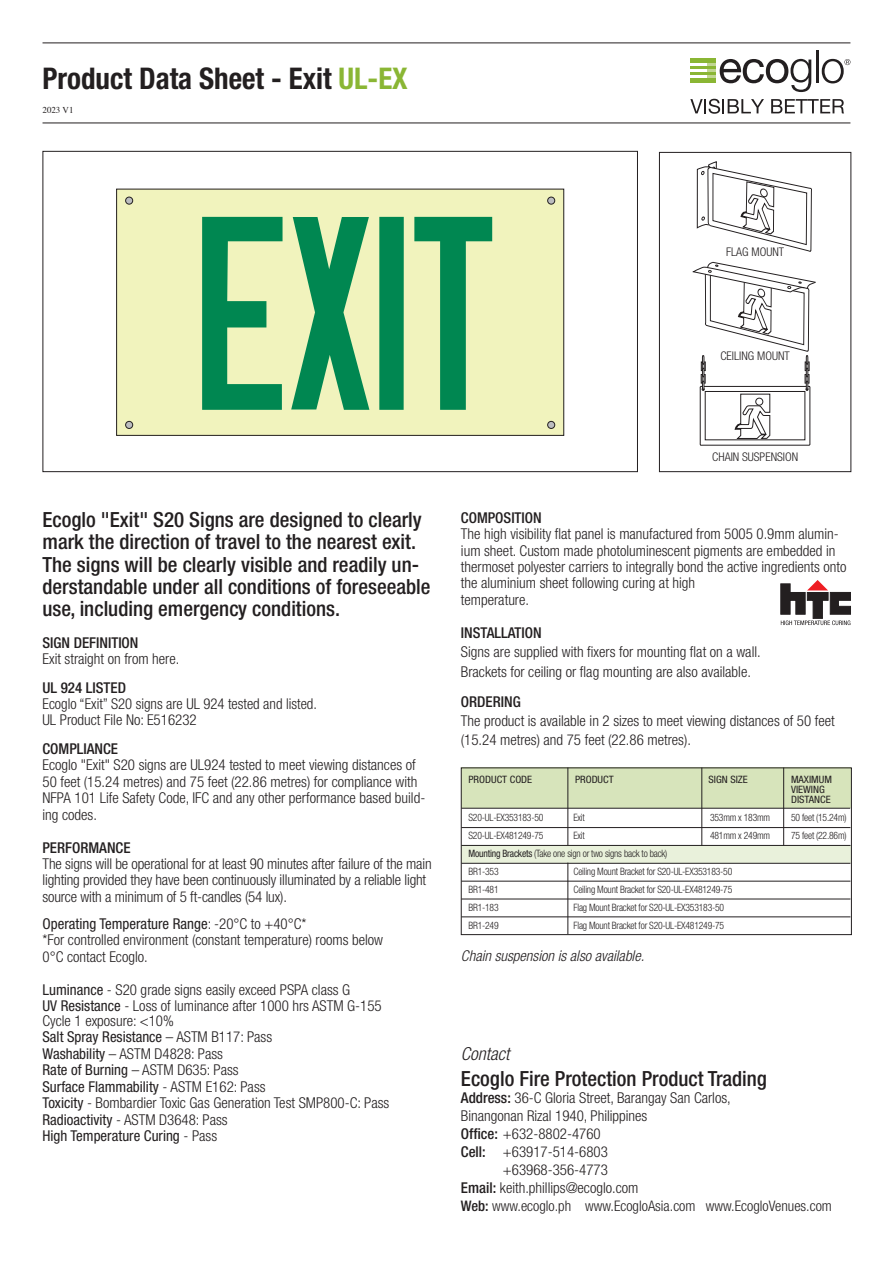
<style>
.page{position:relative;width:893px;height:1263px;background:#fff}
.page>*{position:absolute;margin:0;border:0;box-sizing:border-box;transform-origin:0 0}
.t1{font:700 condensed 29.85px "Helvetica Neue";color:#231f20}
.t2{font:500 condensed 20.85px/22.4px "Helvetica Neue";color:#231f20}
.t3{font:italic 300 condensed 18px "Helvetica Neue";color:#231f20}
.t4{font:300 condensed 15px/16.5px "Helvetica Neue";color:#231f20}
.t5{font:condensed 15px "Helvetica Neue";color:#231f20}
.t6{font:500 condensed 15px "Helvetica Neue";color:#231f20}
.t7{font:italic 300 condensed 15px "Helvetica Neue";color:#231f20}
.t8{font:300 condensed 14.55px "Helvetica Neue";color:#231f20}
.t9{font:300 condensed 12px "Helvetica Neue";color:#231f20}
.t10{font:300 condensed 10.2px "Helvetica Neue";letter-spacing:-.02em;color:#231f20;scale:.95 1}
.t11{font:condensed 10.2px "Helvetica Neue";color:#231f20;scale:1.05 1}
.t12{font:9px "Times";color:#231f20}
.s1{color:#8ab634}
.s2{font-weight:300}
.s3{font-weight:400}
.s4{font-weight:500}
</style>
<div class="page">
<div style="left:690px;top:58px;width:26px;height:5px;background:#8ab634"></div>
<div style="left:690px;top:78px;width:26px;height:5px;background:#8ab634"></div>
<hr style="left:690px;top:72px;width:26px;height:3px;background:#8ab634">
<hr style="left:690px;top:66px;width:26px;height:3px;background:#8ab634">
<svg style="left:707px;top:59px;width:104px;height:33px"></svg>
<hr style="left:816px;top:51px;width:2px;height:32px;background:#231f20">
<svg style="left:822px;top:59px;width:28px;height:24px"></svg>
<svg style="left:690px;top:99px;width:74px;height:15px"></svg>
<svg style="left:771px;top:99px;width:73px;height:14px"></svg>
<hr style="left:43px;top:123px;width:807px;height:1px;background:#231f20">
<hr style="left:43px;top:43px;width:807px;height:1px;background:#231f20">
<div style="left:659px;top:152px;width:192px;height:320px;border:1px solid #231f20"></div>
<svg style="left:693px;top:161px;width:123px;height:285px"></svg>
<svg style="left:781px;top:580px;width:69px;height:45px"></svg>
<div style="left:461px;top:845px;width:390px;height:18px;background:#e9f1db"></div>
<div style="left:461px;top:767px;width:389px;height:41px;background:#d7e4bb"></div>
<hr style="left:461px;top:827px;width:389px;height:1px;background:#231f20">
<hr style="left:461px;top:845px;width:389px;height:1px;background:#231f20">
<hr style="left:461px;top:863px;width:389px;height:1px;background:#231f20">
<hr style="left:461px;top:881px;width:389px;height:1px;background:#231f20">
<hr style="left:461px;top:899px;width:389px;height:1px;background:#231f20">
<hr style="left:461px;top:917px;width:389px;height:1px;background:#231f20">
<hr style="left:461px;top:808px;width:389px;height:1px;background:#231f20">
<hr style="left:568px;top:767px;width:1px;height:78px;background:#231f20">
<hr style="left:568px;top:863px;width:1px;height:71px;background:#231f20">
<hr style="left:702px;top:767px;width:1px;height:79px;background:#231f20">
<hr style="left:783px;top:767px;width:1px;height:79px;background:#231f20">
<div style="left:461px;top:767px;width:391px;height:168px;border:1px solid #231f20"></div>
<div style="left:117px;top:189px;width:447px;height:246px;background:#f1f3bd"></div>
<div style="left:116px;top:189px;width:448px;height:247px;border:1px solid #231f20"></div>
<svg style="left:291px;top:217px;width:78px;height:193px"></svg>
<svg style="left:202px;top:217px;width:81px;height:193px"></svg>
<div style="left:379px;top:217px;width:25px;height:193px;background:#008751"></div>
<svg style="left:414px;top:217px;width:78px;height:193px"></svg>
<div style="left:126px;top:197px;width:7px;height:7px;background:#bcbdc0;border-radius:50%"></div>
<div style="left:125px;top:197px;width:8px;height:7px;border:1px solid #231f20;border-radius:50%"></div>
<div style="left:548px;top:197px;width:7px;height:7px;background:#bcbdc0;border-radius:50%"></div>
<div style="left:547px;top:197px;width:8px;height:7px;border:1px solid #231f20;border-radius:50%"></div>
<div style="left:126px;top:421px;width:7px;height:7px;background:#bcbdc0;border-radius:50%"></div>
<div style="left:125px;top:421px;width:8px;height:8px;border:1px solid #231f20;border-radius:50%"></div>
<div style="left:548px;top:421px;width:7px;height:7px;background:#bcbdc0;border-radius:50%"></div>
<div style="left:547px;top:421px;width:8px;height:8px;border:1px solid #231f20;border-radius:50%"></div>
<p class="t1" style="left:43px;top:60px;width:367px">Product Data Sheet - Exit <span class="s1">UL-EX</span></p>
<p class="t12" style="left:43px;top:105px;width:32px">2023 V1</p>
<p class="t9" style="left:726px;top:245px;width:60px">FLAG MOUNT</p>
<p class="t9" style="left:720px;top:349px;width:71px">CEILING MOUNT</p>
<p class="t2" style="left:43px;top:508px;width:389px">Ecoglo "Exit" S20 Signs are designed to clearly mark the direction of travel to the nearest exit.<br>The signs will be clearly visible and readily un&shy;derstandable under all conditions of foreseeable use, including emergency conditions.</p>
<p class="t6" style="left:43px;top:633px;width:98px">SIGN DEFINITION</p>
<p class="t4" style="left:43px;top:650px;width:138px">Exit straight on from here.</p>
<p class="t6" style="left:43px;top:678px;width:85px">UL 924 LISTED</p>
<p class="t4" style="left:43px;top:695px;width:276px">Ecoglo “Exit” S20 signs are UL 924 tested and listed.</p>
<p class="t4" style="left:43px;top:712px;width:156px">UL Product File No: E516232</p>
<p class="t6" style="left:43px;top:740px;width:77px">COMPLIANCE</p>
<p class="t4" style="left:43px;top:757px;width:384px">Ecoglo "Exit" S20 signs are UL924 tested to meet viewing distances of 50 feet (15.24 metres) and 75 feet (22.86 metres) for compliance with NFPA 101 Life Safety Code, IFC and any other performance based build&shy;ing codes.</p>
<p class="t6" style="left:43px;top:838px;width:90px">PERFORMANCE</p>
<p class="t4" style="left:43px;top:855px;width:391px">The signs will be operational for at least 90 minutes after failure of the main lighting provided they have been continuously illuminated by a reliable light source with a minimum of 5 ft-candles (54 lux).</p>
<p class="t5" style="left:43px;top:915px;width:266px">Operating Temperature Range<span class="s2">: -20°C to +40°C*</span></p>
<p class="t4" style="left:43px;top:931px;width:342px">*For controlled environment (constant temperature) rooms below</p>
<p class="t4" style="left:43px;top:948px;width:107px">0°C contact Ecoglo.</p>
<p class="t4" style="left:43px;top:981px;width:309px"><span class="s3">Luminance</span> - S20 grade signs easily exceed PSPA class G</p>
<p class="t4" style="left:43px;top:997px;width:341px"><span class="s3">UV Resistance</span> - Loss of luminance after 1000 hrs ASTM G-155</p>
<p class="t4" style="left:43px;top:1012px;width:133px">Cycle 1 exposure: &lt;10%</p>
<p class="t5" style="left:43px;top:1028px;width:231px">Salt Spray Resistance <span class="s2">– ASTM B117: Pass</span></p>
<p class="t4" style="left:43px;top:1045px;width:182px"><span class="s3">Washability</span> – ASTM D4828: Pass</p>
<p class="t4" style="left:43px;top:1061px;width:198px"><span class="s3">Rate of Burning</span> – ASTM D635: Pass</p>
<p class="t5" style="left:43px;top:1078px;width:225px">Surface Flammability <span class="s2">- ASTM E162: Pass</span></p>
<p class="t4" style="left:43px;top:1094px;width:348px"><span class="s3">Toxicity</span> - Bombardier Toxic Gas Generation Test SMP800-C: Pass</p>
<p class="t4" style="left:43px;top:1111px;width:187px"><span class="s3">Radioactivity</span> - ASTM D3648: Pass</p>
<p class="t5" style="left:43px;top:1127px;width:176px">High Temperature Curing <span class="s2">- Pass</span></p>
<p class="t9" style="left:712px;top:450px;width:87px">CHAIN SUSPENSION</p>
<p class="t6" style="left:461px;top:508px;width:82px">COMPOSITION</p>
<p class="t4" style="left:461px;top:525px;width:387px">The high visibility flat panel is manufactured from 5005 0.9mm alumin&shy;ium sheet. Custom made photoluminescent pigments are embedded in thermoset polyester carriers to integrally bond the active ingredients onto the aluminium sheet following curing at high</p>
<p class="t4" style="left:461px;top:591px;width:70px">temperature.</p>
<p class="t6" style="left:461px;top:623px;width:82px">INSTALLATION</p>
<p class="t4" style="left:461px;top:643px;width:301px">Signs are supplied with fixers for mounting flat on a wall.</p>
<p class="t4" style="left:461px;top:663px;width:292px">Brackets for ceiling or flag mounting are also available.</p>
<p class="t6" style="left:461px;top:692px;width:61px">ORDERING</p>
<p class="t4" style="left:461px;top:711px;width:375px;line-height:19.5px">The product is available in 2 sizes to meet viewing distances of 50 feet (15.24 metres) and 75 feet (22.86 metres).</p>
<p class="t11" style="left:468px;top:773px;width:62px">PRODUCT CODE</p>
<p class="t11" style="left:575px;top:773px;width:38px">PRODUCT</p>
<p class="t11" style="left:708px;top:773px;width:39px">SIGN SIZE</p>
<p class="t11" style="left:791px;top:773px;width:40px">MAXIMUM</p>
<p class="t11" style="left:791px;top:783px;width:34px">VIEWING</p>
<p class="t11" style="left:791px;top:793px;width:39px">DISTANCE</p>
<p class="t10" style="left:468px;top:811px;width:80px">S20-UL-EX353183-50</p>
<p class="t10" style="left:573px;top:811px;width:13px">Exit</p>
<p class="t10" style="left:710px;top:811px;width:65px">353mm x 183mm</p>
<p class="t10" style="left:791px;top:811px;width:60px">50 feet (15.24m)</p>
<p class="t10" style="left:468px;top:829px;width:80px">S20-UL-EX481249-75</p>
<p class="t10" style="left:573px;top:829px;width:13px">Exit</p>
<p class="t10" style="left:710px;top:829px;width:65px">481mm x 249mm</p>
<p class="t10" style="left:791px;top:829px;width:60px">75 feet (22.86m)</p>
<p class="t10" style="left:468px;top:847px;width:211px"><span class="s3">Mounting Brackets</span> (Take one sign or two signs back to back)</p>
<p class="t10" style="left:468px;top:865px;width:33px">BR1-353</p>
<p class="t10" style="left:573px;top:865px;width:169px">Ceiling Mount Bracket for S20-UL-EX353183-50</p>
<p class="t10" style="left:468px;top:883px;width:33px">BR1-481</p>
<p class="t10" style="left:573px;top:883px;width:169px">Ceiling Mount Bracket for S20-UL-EX481249-75</p>
<p class="t10" style="left:468px;top:901px;width:33px">BR1-183</p>
<p class="t10" style="left:573px;top:901px;width:160px">Flag Mount Bracket for S20-UL-EX353183-50</p>
<p class="t10" style="left:468px;top:919px;width:33px">BR1-249</p>
<p class="t10" style="left:573px;top:919px;width:160px">Flag Mount Bracket for S20-UL-EX481249-75</p>
<p class="t7" style="left:461px;top:947px;width:185px">Chain suspension is also available.</p>
<p class="t3" style="left:461px;top:1044px;width:50px">Contact</p>
<p class="t2" style="left:461px;top:1067px;width:308px">Ecoglo Fire Protection Product Trading</p>
<p class="t4" style="left:461px;top:1090px;width:271px"><span class="s4">Address:</span> 36-C Gloria Street, Barangay San Carlos,</p>
<p class="t4" style="left:461px;top:1108px;width:188px">Binangonan Rizal 1940, Philippines</p>
<p class="t4" style="left:461px;top:1125px;width:141px"><span class="s4">Office:</span> +632-8802-4760</p>
<p class="t4" style="left:461px;top:1143px;width:149px"><span class="s4">Cell:</span> +63917-514-6803</p>
<p class="t4" style="left:503px;top:1161px;width:106px">+63968-356-4773</p>
<p class="t4" style="left:461px;top:1179px;width:179px"><span class="s4">Email:</span> keith.phillips@ecoglo.com</p>
<p class="t8" style="left:461px;top:1197px;width:372px"><span class="s4">Web:</span> www.ecoglo.ph www.EcogloAsia.com www.EcogloVenues.com</p>
</div>
